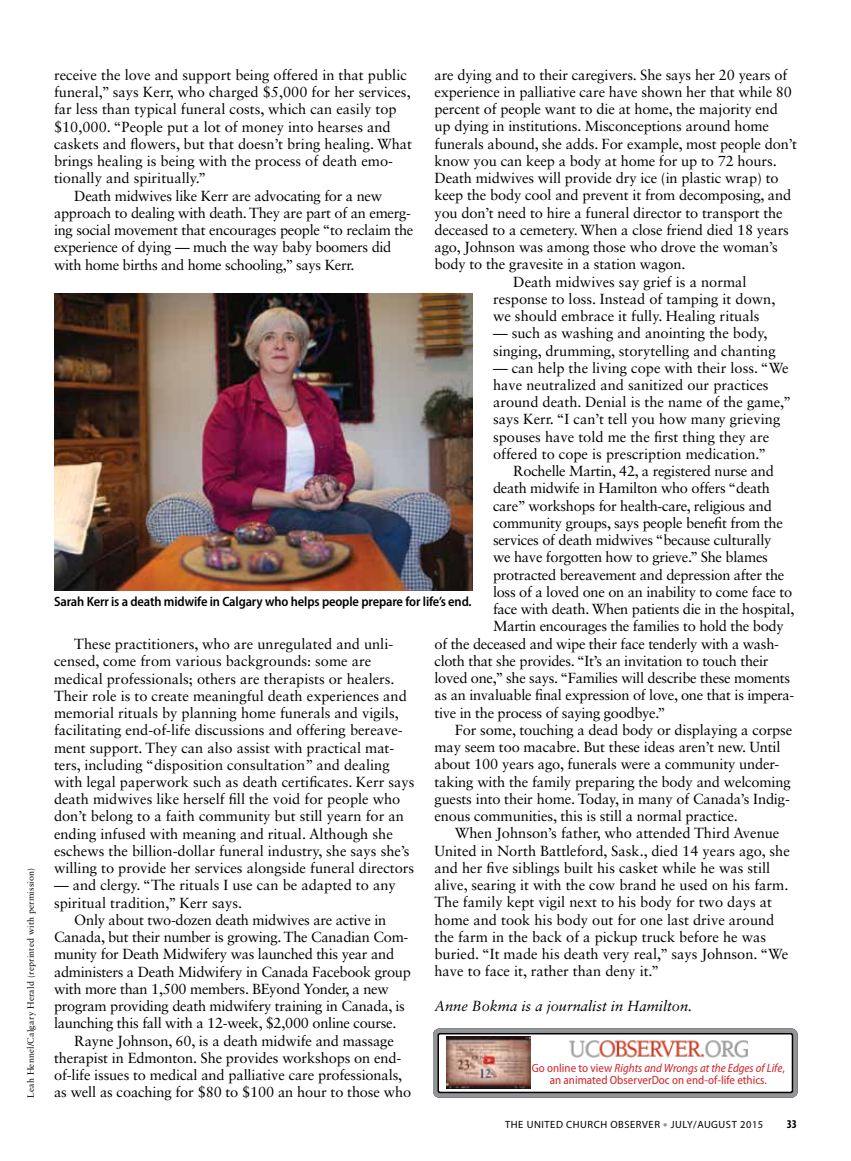
<style>
.page{position:relative;width:851px;height:1161px;background:#fff}
.page>*{position:absolute;margin:0;border:0;box-sizing:border-box;transform-origin:0 0}
.t1{font:14.7px/17.2px "Sabon LT Std";letter-spacing:-.01em;color:#000}
.t2{font:italic 14.7px "Sabon LT Std";color:#000}
.t3{font:600 semi-condensed 13.5px "Myriad Pro";letter-spacing:-.01em;color:#000}
.t4{font:semi-condensed 12px/12px "Myriad Pro";color:#d2232a;text-align:center}
.t5{font:700 condensed 12px "Myriad Pro";color:#000}
.t6{font:10.5px "Myriad Pro";letter-spacing:.05em;color:#000}
.t7{font:9px "Sabon LT Std";letter-spacing:.02em;color:#000}
.s1{font-style:italic}
.s2{font-weight:900;font-size:12px;color:#939598}
</style>
<div class="page">
<img style="left:54px;top:293px;width:418px;height:297px">
<div style="left:433px;top:1028px;width:364px;height:70px;border:6px solid #000;border-radius:4px"></div>
<div style="left:433px;top:1028px;width:364px;height:70px;border:4px solid #939598;border-radius:5px"></div>
<img style="left:569px;top:1040px;width:178px;height:18px">
<img style="left:446px;top:1036px;width:84px;height:53px">
<p class="t7" style="left:25px;top:1098px;width:232px;rotate:-90deg">Leah Hennel/Calgary Herald (reprinted with permission)</p>
<p class="t1" style="left:434px;top:66px;width:354px">are dying and to their caregivers. She says her 20 years of</p>
<p class="t1" style="left:434px;top:83px;width:359px">experience in palliative care have shown her that while 80</p>
<p class="t1" style="left:434px;top:100px;width:345px">percent of people want to die at home, the majority end</p>
<p class="t1" style="left:434px;top:117px;width:336px">up dying in institutions. Misconceptions around home</p>
<p class="t1" style="left:434px;top:135px;width:364px">funerals abound, she adds. For example, most people don’t</p>
<p class="t1" style="left:434px;top:152px;width:344px">know you can keep a body at home for up to 72 hours.</p>
<p class="t1" style="left:434px;top:169px;width:345px">Death midwives will provide dry ice (in plastic wrap) to</p>
<p class="t1" style="left:434px;top:186px;width:358px">keep the body cool and prevent it from decomposing, and</p>
<p class="t1" style="left:434px;top:204px;width:349px">you don’t need to hire a funeral director to transport the</p>
<p class="t1" style="left:434px;top:221px;width:356px">deceased to a cemetery. When a close friend died 18 years</p>
<p class="t1" style="left:434px;top:238px;width:345px">ago, Johnson was among those who drove the woman’s</p>
<p class="t1" style="left:434px;top:255px;width:252px">body to the gravesite in a station wagon.</p>
<p class="t1" style="left:513px;top:273px;width:235px">Death midwives say grief is a normal</p>
<p class="t1" style="left:493px;top:290px;width:284px">response to loss. Instead of tamping it down,</p>
<p class="t1" style="left:493px;top:307px;width:268px">we should embrace it fully. Healing rituals</p>
<p class="t1" style="left:493px;top:324px;width:284px">— such as washing and anointing the body, singing, drumming, storytelling and chanting</p>
<p class="t1" style="left:493px;top:359px;width:300px">— can help the living cope with their loss. “We have neutralized and sanitized our practices around death. Denial is the name of the game,” says Kerr. “I can’t tell you how many grieving spouses have told me the first thing they are offered to cope is prescription medication.”</p>
<p class="t1" style="left:513px;top:462px;width:262px">Rochelle Martin, 42, a registered nurse and</p>
<p class="t1" style="left:493px;top:480px;width:278px">death midwife in Hamilton who offers “death</p>
<p class="t1" style="left:493px;top:497px;width:280px">care” workshops for health-care, religious and</p>
<p class="t1" style="left:493px;top:514px;width:291px">community groups, says people benefit from the</p>
<p class="t1" style="left:493px;top:531px;width:280px">services of death midwives “because culturally</p>
<p class="t1" style="left:493px;top:549px;width:276px">we have forgotten how to grieve.” She blames</p>
<p class="t1" style="left:493px;top:566px;width:293px">protracted bereavement and depression after the</p>
<p class="t1" style="left:493px;top:583px;width:301px">loss of a loved one on an inability to come face to</p>
<p class="t1" style="left:493px;top:600px;width:303px">face with death. When patients die in the hospital,</p>
<p class="t1" style="left:493px;top:618px;width:292px">Martin encourages the families to hold the body</p>
<p class="t1" style="left:434px;top:635px;width:346px">of the deceased and wipe their face tenderly with a wash-</p>
<p class="t1" style="left:434px;top:652px;width:335px">cloth that she provides. “It’s an invitation to touch their</p>
<p class="t1" style="left:434px;top:669px;width:357px">loved one,” she says. “Families will describe these moments</p>
<p class="t1" style="left:434px;top:686px;width:361px">as an invaluable final expression of love, one that is impera-</p>
<p class="t1" style="left:434px;top:704px;width:233px">tive in the process of saying goodbye.”</p>
<p class="t1" style="left:455px;top:721px;width:339px">For some, touching a dead body or displaying a corpse</p>
<p class="t1" style="left:434px;top:738px;width:347px">may seem too macabre. But these ideas aren’t new. Until</p>
<p class="t1" style="left:434px;top:755px;width:346px">about 100 years ago, funerals were a community under-</p>
<p class="t1" style="left:434px;top:773px;width:358px">taking with the family preparing the body and welcoming</p>
<p class="t1" style="left:434px;top:790px;width:357px">guests into their home. Today, in many of Canada’s Indig-</p>
<p class="t1" style="left:434px;top:807px;width:305px">enous communities, this is still a normal practice.</p>
<p class="t1" style="left:455px;top:824px;width:326px">When Johnson’s father, who attended Third Avenue</p>
<p class="t1" style="left:434px;top:842px;width:357px">United in North Battleford, Sask., died 14 years ago, she</p>
<p class="t1" style="left:434px;top:859px;width:337px">and her five siblings built his casket while he was still</p>
<p class="t1" style="left:434px;top:876px;width:355px">alive, searing it with the cow brand he used on his farm.</p>
<p class="t1" style="left:434px;top:893px;width:339px">The family kept vigil next to his body for two days at</p>
<p class="t1" style="left:434px;top:911px;width:341px">home and took his body out for one last drive around</p>
<p class="t1" style="left:434px;top:928px;width:333px">the farm in the back of a pickup truck before he was</p>
<p class="t1" style="left:434px;top:945px;width:355px">buried. “It made his death very real,” says Johnson. “We</p>
<p class="t1" style="left:434px;top:962px;width:226px">have to face it, rather than deny it.”</p>
<p class="t2" style="left:434px;top:997px;width:259px">Anne Bokma is a journalist in Hamilton.</p>
<p class="t1" style="left:54px;top:66px;width:354px">receive the love and support being offered in that public</p>
<p class="t1" style="left:54px;top:83px;width:358px">funeral,” says Kerr, who charged $5,000 for her services,</p>
<p class="t1" style="left:54px;top:100px;width:344px">far less than typical funeral costs, which can easily top</p>
<p class="t1" style="left:54px;top:118px;width:338px">$10,000. “People put a lot of money into hearses and</p>
<p class="t1" style="left:54px;top:135px;width:359px">caskets and flowers, but that doesn’t bring healing. What</p>
<p class="t1" style="left:54px;top:152px;width:340px">brings healing is being with the process of death emo-</p>
<p class="t1" style="left:54px;top:169px;width:154px">tionally and spiritually.”</p>
<p class="t1" style="left:74px;top:187px;width:309px">Death midwives like Kerr are advocating for a new</p>
<p class="t1" style="left:54px;top:204px;width:358px">approach to dealing with death. They are part of an emerg-</p>
<p class="t1" style="left:54px;top:221px;width:361px">ing social movement that encourages people “to reclaim the</p>
<p class="t1" style="left:54px;top:238px;width:339px">experience of dying — much the way baby boomers did</p>
<p class="t1" style="left:54px;top:256px;width:302px">with home births and home schooling,” says Kerr.</p>
<p class="t3" style="left:54px;top:594px;width:419px">Sarah Kerr is a death midwife in Calgary who helps people prepare for life’s end.</p>
<p class="t1" style="left:54px;top:635px;width:362px;text-indent:20px">These practitioners, who are unregulated and unli&shy;censed, come from various backgrounds: some are medical professionals; others are therapists or healers.<br>Their role is to create meaningful death experiences and memorial rituals by planning home funerals and vigils, facilitating end-of-life discussions and offering bereave&shy;ment support. They can also assist with practical mat&shy;ters, including “disposition consultation” and dealing with legal paperwork such as death certificates. Kerr says death midwives like herself fill the void for people who don’t belong to a faith community but still yearn for an ending infused with meaning and ritual. Although she eschews the billion-dollar funeral industry, she says she’s willing to provide her services alongside funeral directors</p>
<p class="t1" style="left:54px;top:877px;width:343px">— and clergy. “The rituals I use can be adapted to any spiritual tradition,” Kerr says.</p>
<p class="t1" style="left:74px;top:911px;width:313px">Only about two-dozen death midwives are active in</p>
<p class="t1" style="left:54px;top:928px;width:356px">Canada, but their number is growing. The Canadian Com-</p>
<p class="t1" style="left:54px;top:946px;width:341px">munity for Death Midwifery was launched this year and</p>
<p class="t1" style="left:54px;top:963px;width:358px">administers a Death Midwifery in Canada Facebook group</p>
<p class="t1" style="left:54px;top:980px;width:336px">with more than 1,500 members. BEyond Yonder, a new</p>
<p class="t1" style="left:54px;top:997px;width:352px">program providing death midwifery training in Canada, is</p>
<p class="t1" style="left:54px;top:1015px;width:344px">launching this fall with a 12-week, $2,000 online course.</p>
<p class="t1" style="left:74px;top:1032px;width:321px">Rayne Johnson, 60, is a death midwife and massage</p>
<p class="t1" style="left:54px;top:1049px;width:349px">therapist in Edmonton. She provides workshops on end-</p>
<p class="t1" style="left:54px;top:1066px;width:350px">of-life issues to medical and palliative care professionals,</p>
<p class="t1" style="left:54px;top:1083px;width:358px">as well as coaching for $80 to $100 an hour to those who</p>
<p class="t4" style="left:531px;top:1062px;width:254px">Go online to view <span class="s1">Rights and Wrongs at the Edges of Life</span>, an animated ObserverDoc on end-of-life ethics.</p>
<p class="t6" style="left:505px;top:1119px;width:259px">THE UNITED CHURCH OBSERVER <span class="s2">•</span> JULY/AUGUST 2015</p>
<p class="t5" style="left:786px;top:1117px;width:12px">33</p>
</div>
